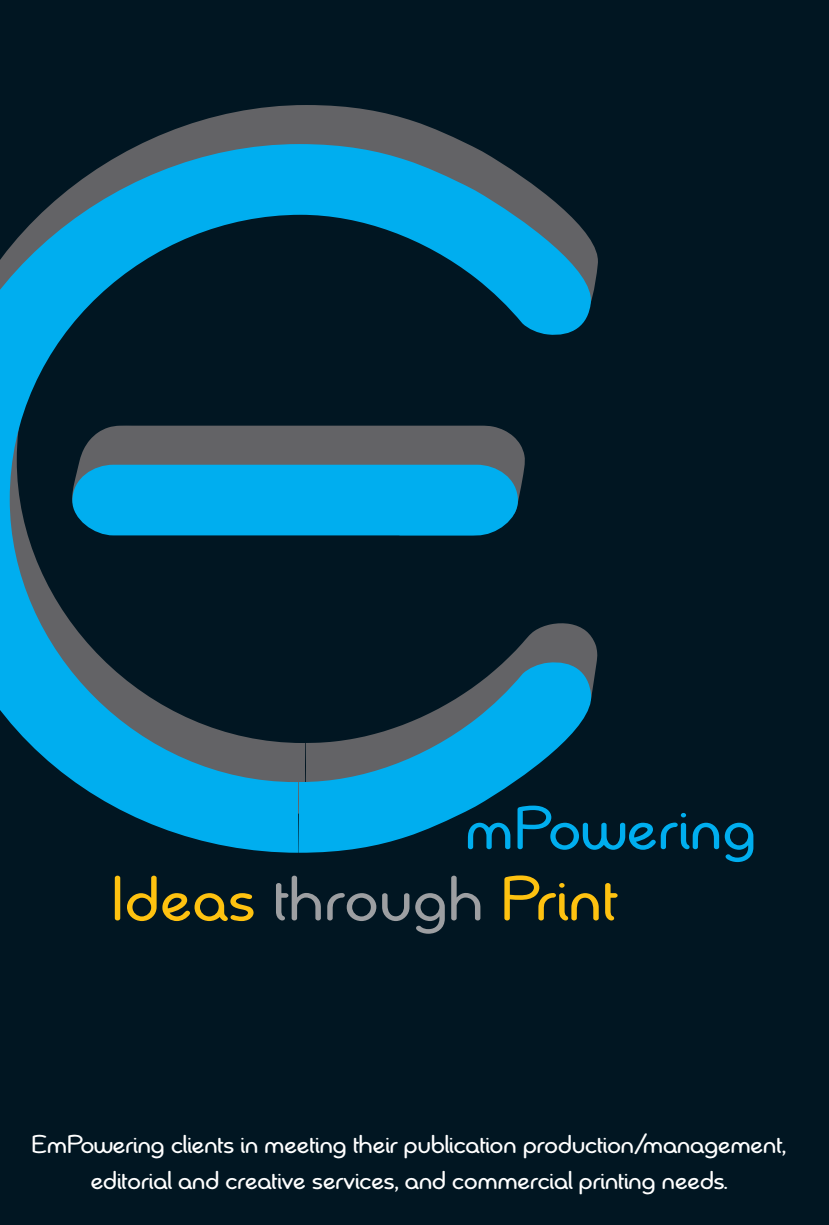
<style>
.page{position:relative;width:829px;height:1225px;background:#fff}
.page>*{position:absolute;margin:0;border:0;box-sizing:border-box;transform-origin:0 0}
.t1{font:64px "Chennai";color:#fec210}
.t2{font:62px "Chennai";color:#00aeef}
.t3{font:26px/36px "Chennai";letter-spacing:-.02em;color:#fff;text-align:center}
.s1{color:#9d9fa2}
</style>
<div class="page">
<div style="left:0;top:0;width:806px;height:1209px;background:#011622"></div>
<svg style="left:0;top:105px;width:601px;height:708px;background:#1f2d36"></svg>
<svg style="left:0;top:144px;width:594px;height:708px;background:#0e516d"></svg>
<div style="left:806px;top:0;width:23px;height:1224px;background:#011622"></div>
<div style="left:0;top:1209px;width:829px;height:15px;background:#011622"></div>
<p class="t2" style="left:465px;top:784px;width:293px">mPowering</p>
<p class="t1" style="left:111px;top:853px;width:508px">Ideas <span class="s1">through</span> Print</p>
<p class="t3" style="left:31px;top:1125px;width:756px">EmPowering clients in meeting their publication production/management, editorial and creative services, and commercial printing needs.</p>
</div>
